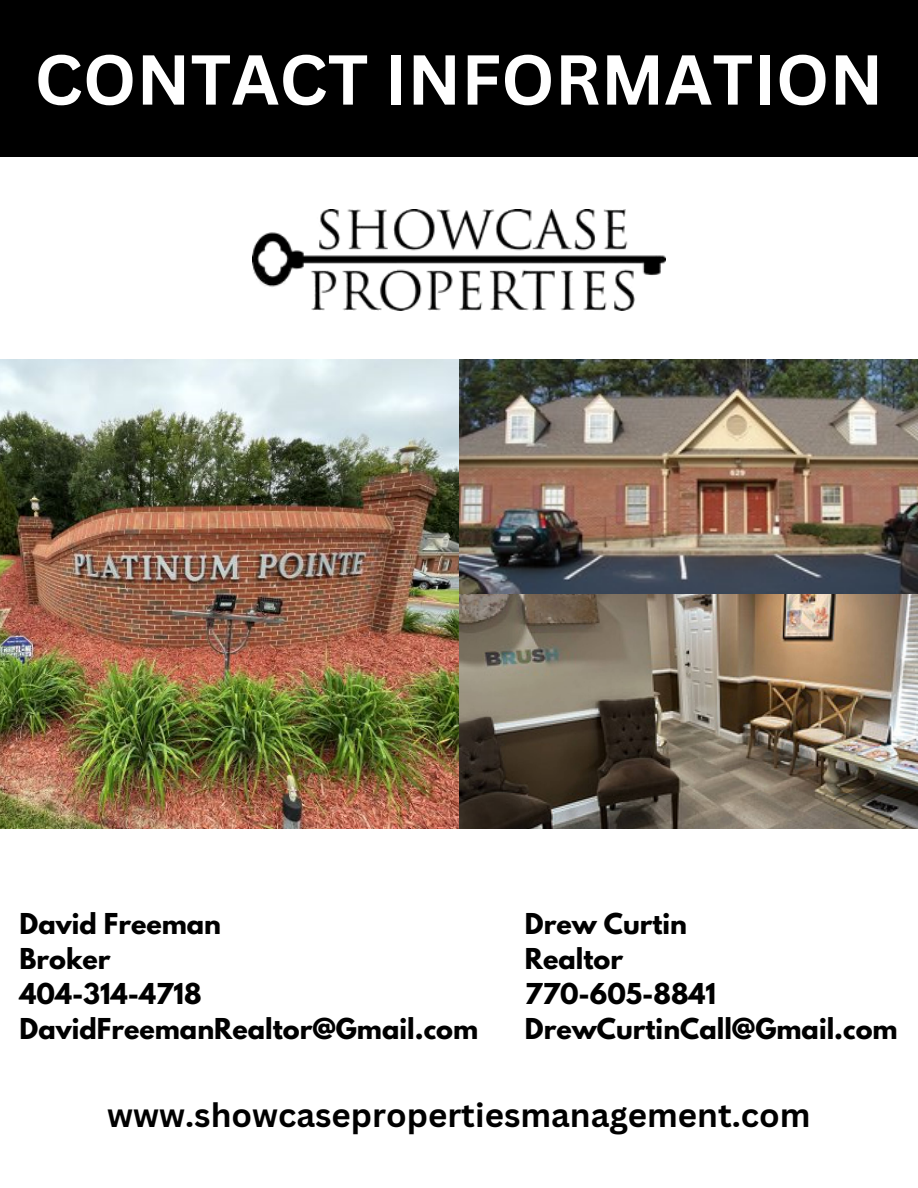
<style>
.page{position:relative;width:918px;height:1188px;background:#fff}
.page>*{position:absolute;margin:0;border:0;box-sizing:border-box;transform-origin:0 0}
.t1{font:700 69px "Canva Sans";color:#fff}
.t2{font:700 33px "Canva Sans";color:#000}
.t3{font:700 25.5px "League Spartan";color:#000}
</style>
<div class="page">
<div style="left:0;top:0;width:918px;height:157px;background:#000"></div>
<img style="left:0;top:360px;width:918px;height:468px">
<img style="left:253px;top:210px;width:413px;height:101px">
<h1 class="t1" style="left:35px;top:31px;width:850px">CONTACT INFORMATION</h1>
<p class="t3" style="left:20px;top:911px;width:203px">David Freeman</p>
<p class="t3" style="left:20px;top:946px;width:93px">Broker</p>
<p class="t3" style="left:20px;top:981px;width:184px">404-314-4718</p>
<p class="t3" style="left:20px;top:1016px;width:460px">DavidFreemanRealtor@Gmail.com</p>
<p class="t3" style="left:525px;top:911px;width:164px">Drew Curtin</p>
<p class="t3" style="left:525px;top:946px;width:100px">Realtor</p>
<p class="t3" style="left:525px;top:981px;width:193px">770-605-8841</p>
<p class="t3" style="left:525px;top:1016px;width:374px">DrewCurtinCall@Gmail.com</p>
<h2 class="t2" style="left:107px;top:1092px;width:705px">www.showcasepropertiesmanagement.com</h2>
</div>
